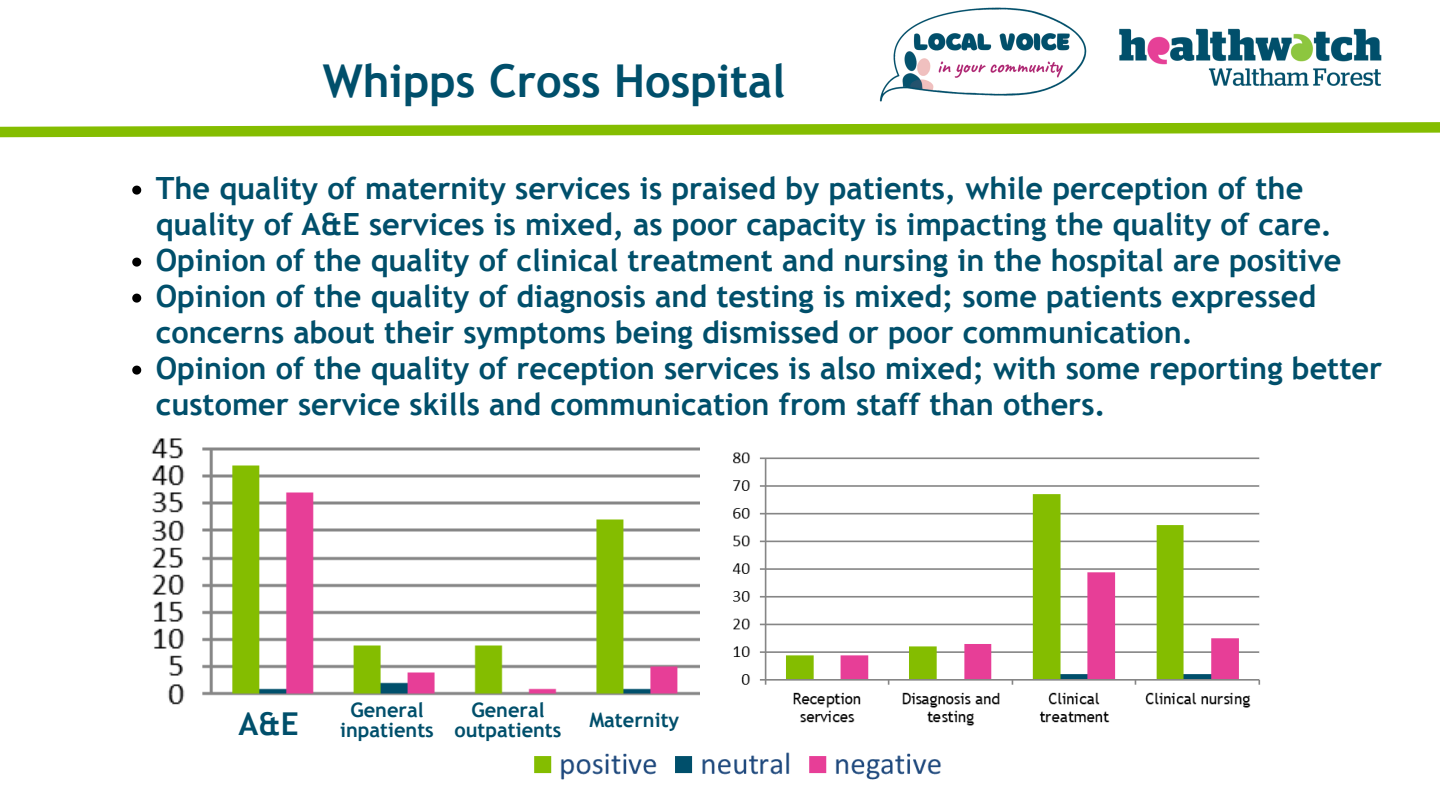
<style>
.page{position:relative;width:1440px;height:810px;background:#fff}
.page>*{position:absolute;margin:0;border:0;box-sizing:border-box;transform-origin:0 0}
.t1{font:700 45.3px "Trebuchet MS";color:#004f6b}
.t2{font:700 31.5px "Trebuchet MS";color:#004f6b}
.t3{font:700 30.6px/36px "Trebuchet MS";color:#004f6b}
.t4{font:700 20px/19.5px "Trebuchet MS";color:#004f6b;text-align:center}
</style>
<div class="page">
<svg style="left:0;top:122px;width:1440px;height:16px"></svg>
<img style="left:879px;top:7px;width:207px;height:95px">
<img style="left:1086px;top:28px;width:296px;height:58px">
<img style="left:141px;top:369px;width:536px;height:336px">
<img style="left:534px;top:753px;width:407px;height:27px">
<img style="left:677px;top:447px;width:584px;height:318px">
<svg style="left:132px;top:186px;width:9px;height:9px"></svg>
<svg style="left:132px;top:258px;width:9px;height:9px"></svg>
<svg style="left:132px;top:294px;width:9px;height:9px"></svg>
<svg style="left:132px;top:366px;width:9px;height:9px"></svg>
<p class="t1" style="left:323px;top:54px;width:464px">Whipps Cross Hospital</p>
<p class="t3" style="left:156px;top:170px;width:1178px">The quality of maternity services is praised by patients, while perception of the quality of A&amp;E services is mixed, as poor capacity is impacting the quality of care.</p>
<p class="t3" style="left:156px;top:242px;width:1187px">Opinion of the quality of clinical treatment and nursing in the hospital are positive</p>
<p class="t3" style="left:156px;top:278px;width:1162px">Opinion of the quality of diagnosis and testing is mixed; some patients expressed concerns about their symptoms being dismissed or poor communication.</p>
<p class="t3" style="left:156px;top:350px;width:1228px">Opinion of the quality of reception services is also mixed; with some reporting better customer service skills and communication from staff than others.</p>
<p class="t2" style="left:239px;top:705px;width:62px">A&amp;E</p>
<p class="t4" style="left:340px;top:701px;width:95px">General inpatients</p>
<p class="t4" style="left:454px;top:701px;width:109px">General outpatients</p>
<p class="t4" style="left:589px;top:710px;width:91px">Maternity</p>
</div>
